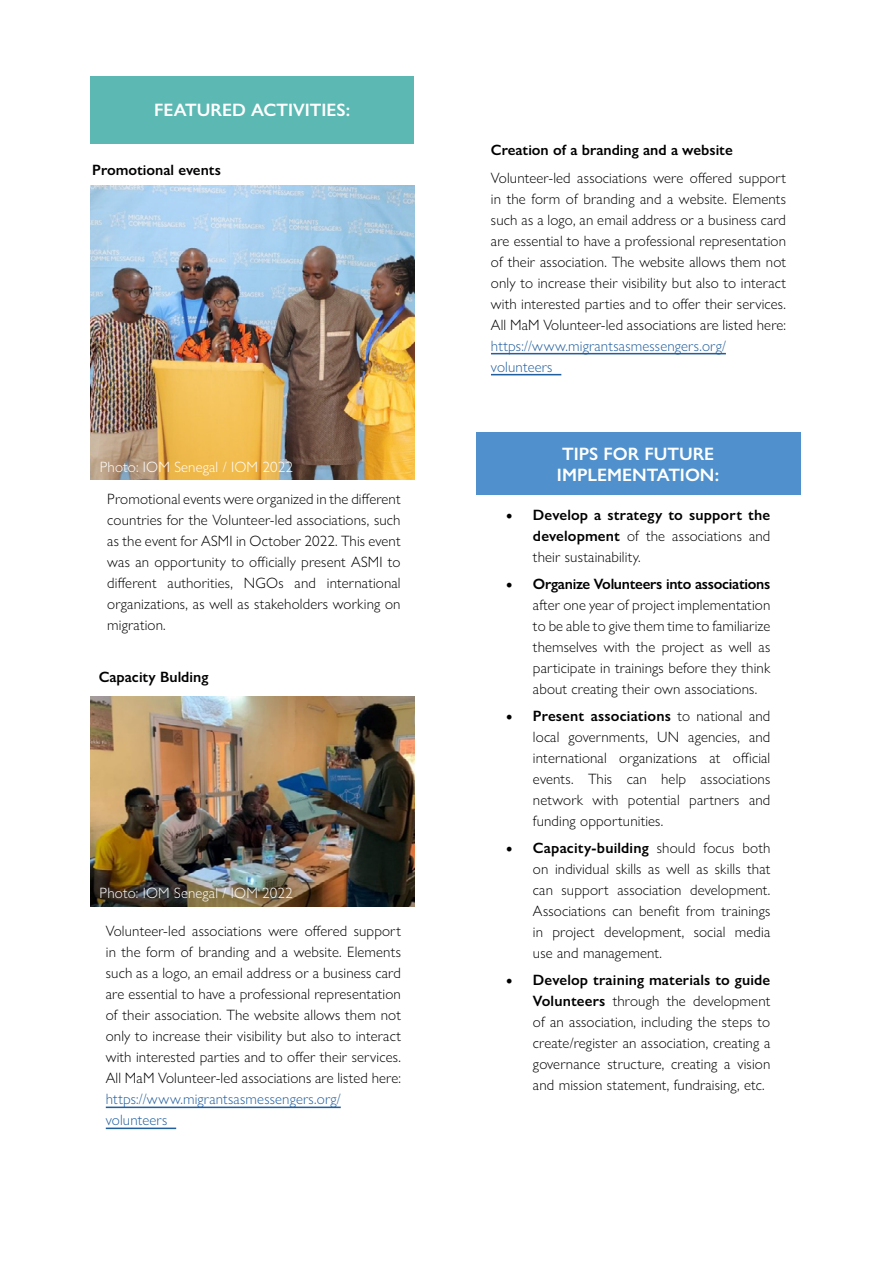
<style>
.page{position:relative;width:893px;height:1263px;background:#fff}
.page>*{position:absolute;margin:0;border:0;box-sizing:border-box;transform-origin:0 0}
.t1{font:600 18px/21.6px "Gill Sans Nova";color:#fff}
.t2{font:300 15px/21px "Gill Sans Nova";letter-spacing:.01em;color:#000;text-align:justify}
.t3{font:300 15px/21px "Gill Sans Nova";letter-spacing:.01em;color:#215e9e}
.t4{font:600 15px "Gill Sans Nova";color:#000}
.t5{font:300 15px "Gill Sans Nova";letter-spacing:.01em;color:#fff}
.s1{font-family:"Minion Pro";font-weight:400;font-size:18px}
.s2{font-weight:600}
</style>
<div class="page">
<hr style="left:491px;top:353px;width:235px;height:1px;background:#215e9e">
<hr style="left:491px;top:374px;width:70px;height:1px;background:#215e9e">
<hr style="left:106px;top:1106px;width:235px;height:2px;background:#215e9e">
<hr style="left:106px;top:1127px;width:70px;height:2px;background:#215e9e">
<div style="left:90px;top:76px;width:324px;height:67px;background:#5cb8b2"></div>
<img style="left:90px;top:696px;width:325px;height:211px">
<img style="left:91px;top:185px;width:324px;height:294px">
<div style="left:476px;top:433px;width:324px;height:62px;background:#5091cd"></div>
<p class="t1" style="left:154px;top:99px;width:197px">FEATURED ACTIVITIES:</p>
<p class="t4" style="left:92px;top:161px;width:130px">Promotional events</p>
<p class="t5" style="left:100px;top:457px;width:195px">Photo: IOM Senegal / IOM 2022</p>
<p class="t2" style="left:107px;top:489px;width:295px">Promotional events were organized in the different countries for the Volunteer-led associations, such as the event for ASMI in October 2022. This event was an opportunity to officially present ASMI to different authorities, NGOs and international organizations, as well as stakeholders working on migration.</p>
<p class="t4" style="left:99px;top:667px;width:111px">Capacity Bulding</p>
<p class="t5" style="left:100px;top:883px;width:195px">Photo: IOM Senegal / IOM 2022</p>
<p class="t2" style="left:106px;top:920px;width:297px">Volunteer-led associations were offered support in the form of branding and a website. Elements such as a logo, an email address or a business card are essential to have a professional representation of their association. The website allows them not only to increase their visibility but also to interact with interested parties and to offer their services.<br>All MaM Volunteer-led associations are listed here:</p>
<p class="t3" style="left:106px;top:1088px;width:236px">https://www.migrantsasmessengers.org/ volunteers</p>
<p class="t4" style="left:491px;top:141px;width:243px">Creation of a branding and a website</p>
<p class="t2" style="left:491px;top:167px;width:297px">Volunteer-led associations were offered support in the form of branding and a website. Elements such as a logo, an email address or a business card are essential to have a professional representation of their association. The website allows them not only to increase their visibility but also to interact with interested parties and to offer their services.<br>All MaM Volunteer-led associations are listed here:</p>
<p class="t3" style="left:491px;top:335px;width:236px">https://www.migrantsasmessengers.org/ volunteers</p>
<p class="t1" style="left:557px;top:442px;width:164px">TIPS FOR FUTURE<br>IMPLEMENTATION:</p>
<p class="t2" style="left:533px;top:505px;width:239px;text-indent:-27px"><span class="s1">•</span> <span class="s2">Develop a strategy to support the development</span> of the associations and their sustainability.</p>
<p class="t2" style="left:533px;top:574px;width:239px;text-indent:-27px"><span class="s1">•</span> <span class="s2">Organize Volunteers into associations </span>after one year of project implementation to be able to give them time to familiarize themselves with the project as well as participate in trainings before they think about creating their own associations.</p>
<p class="t2" style="left:533px;top:706px;width:239px;text-indent:-27px"><span class="s1">•</span> <span class="s2">Present associations</span> to national and local governments, UN agencies, and international organizations at official events. This can help associations network with potential partners and funding opportunities.</p>
<p class="t2" style="left:533px;top:838px;width:239px;text-indent:-27px"><span class="s1">•</span> <span class="s2">Capacity-building</span> should focus both on individual skills as well as skills that can support association development.<br>Associations can benefit from trainings in project development, social media use and management.</p>
<p class="t2" style="left:533px;top:970px;width:239px;text-indent:-27px"><span class="s1">•</span> <span class="s2">Develop training materials to guide Volunteers</span> through the development of an association, including the steps to create/register an association, creating a governance structure, creating a vision and mission statement, fundraising, etc.</p>
</div>
